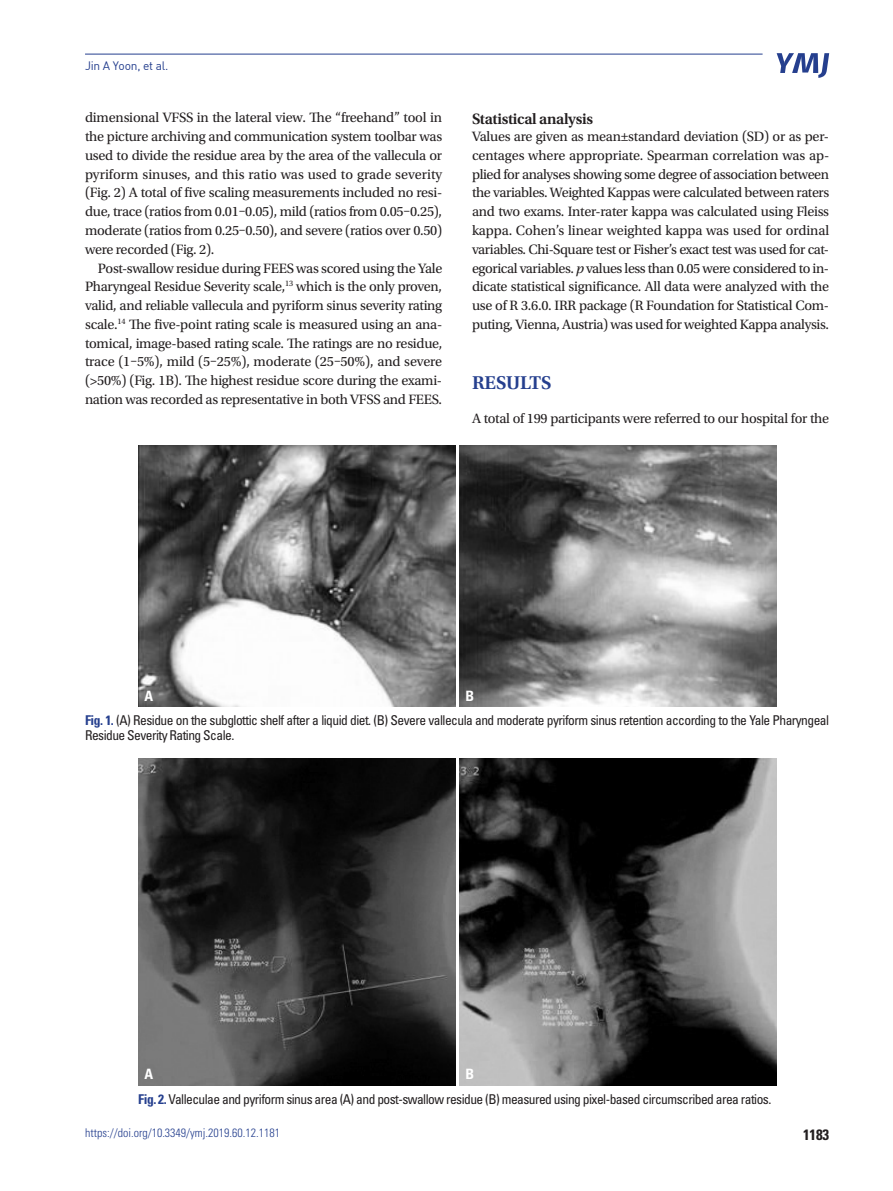
<style>
.page{position:relative;width:893px;height:1191px;background:#fff}
.page>*{position:absolute;margin:0;border:0;box-sizing:border-box;transform-origin:0 0}
.t1{font:600 19.5px "Utopia Std";letter-spacing:-.01em;color:#253f8e}
.t2{font:600 15.75px "Utopia Std";letter-spacing:-.02em;color:#231f20}
.t3{font:700 condensed 15px "Univers LT Std";color:#231f20}
.t4{font:14.25px/18.8px "Utopia Std";letter-spacing:-.02em;color:#231f20;text-align:justify}
.t5{font:700 condensed 14.25px "Univers LT Std";color:#fff}
.t6{font:condensed 13.5px/15px "Univers LT Std";letter-spacing:-.04em;color:#231f20}
.t7{font:300 condensed 12px "Univers LT Std";color:#253f8e}
.t8{font:12px "Dinreg";letter-spacing:-.02em;color:#253f8e}
.s1{font-style:italic}
.s2{font-weight:700;color:#253f8e}
</style>
<div class="page">
<svg style="left:777px;top:53px;width:52px;height:25px"></svg>
<hr style="left:85px;top:54px;width:678px;height:1px;background:#253f8e">
<img style="left:138px;top:445px;width:317px;height:261px">
<img style="left:459px;top:445px;width:317px;height:261px">
<img style="left:138px;top:758px;width:317px;height:327px">
<img style="left:459px;top:758px;width:317px;height:327px">
<p class="t8" style="left:85px;top:58px;width:85px">Jin A Yoon, et al.</p>
<p class="t4" style="left:85px;top:109px;width:359px">dimensional VFSS in the lateral view. The “freehand” tool in the picture archiving and communication system toolbar was used to divide the residue area by the area of the vallecula or pyriform sinuses, and this ratio was used to grade severity (Fig. 2) A total of five scaling measurements included no resi&shy;due, trace (ratios from 0.01–0.05), mild (ratios from 0.05–0.25), moderate (ratios from 0.25–0.50), and severe (ratios over 0.50) were recorded (Fig. 2).</p>
<p class="t4" style="left:85px;top:259px;width:359px;text-indent:13px">Post-swallow residue during FEES was scored using the Yale Pharyngeal Residue Severity scale,<sup>13</sup> which is the only proven, valid, and reliable vallecula and pyriform sinus severity rating scale.<sup>14</sup> The five-point rating scale is measured using an ana&shy;tomical, image-based rating scale. The ratings are no residue, trace (1–5%), mild (5–25%), moderate (25–50%), and severe (&gt;50%) (Fig. 1B). The highest residue score during the exami&shy;nation was recorded as representative in both VFSS and FEES.</p>
<p class="t2" style="left:472px;top:110px;width:122px">Statistical analysis</p>
<p class="t4" style="left:472px;top:127px;width:359px">Values are given as mean±standard deviation (SD) or as per&shy;centages where appropriate. Spearman correlation was ap&shy;plied for analyses showing some degree of association between the variables. Weighted Kappas were calculated between raters and two exams. Inter-rater kappa was calculated using Fleiss kappa. Cohen’s linear weighted kappa was used for ordinal variables. Chi-Square test or Fisher’s exact test was used for cat&shy;egorical variables. <span class="s1">p</span> values less than 0.05 were considered to in&shy;dicate statistical significance. All data were analyzed with the use of R 3.6.0. IRR package (R Foundation for Statistical Com&shy;puting, Vienna, Austria) was used for weighted Kappa analysis.</p>
<h1 class="t1" style="left:472px;top:372px;width:81px">RESULTS</h1>
<p class="t4" style="left:472px;top:409px;width:359px">A total of 199 participants were referred to our hospital for the</p>
<p class="t5" style="left:144px;top:687px;width:10px">A</p>
<p class="t5" style="left:465px;top:687px;width:10px">B</p>
<p class="t6" style="left:85px;top:712px;width:746px"><span class="s2">Fig. 1.</span> (A) Residue on the subglottic shelf after a liquid diet. (B) Severe vallecula and moderate pyriform sinus retention according to the Yale Pharyngeal<br>Residue Severity Rating Scale.</p>
<p class="t5" style="left:144px;top:1065px;width:10px">A</p>
<p class="t5" style="left:465px;top:1065px;width:10px">B</p>
<p class="t6" style="left:138px;top:1091px;width:635px"><span class="s2">Fig. 2.</span> Valleculae and pyriform sinus area (A) and post-swallow residue (B) measured using pixel-based circumscribed area ratios.</p>
<p class="t7" style="left:85px;top:1125px;width:197px">https://doi.org/10.3349/ymj.2019.60.12.1181</p>
<p class="t3" style="left:803px;top:1125px;width:28px">1183</p>
</div>
